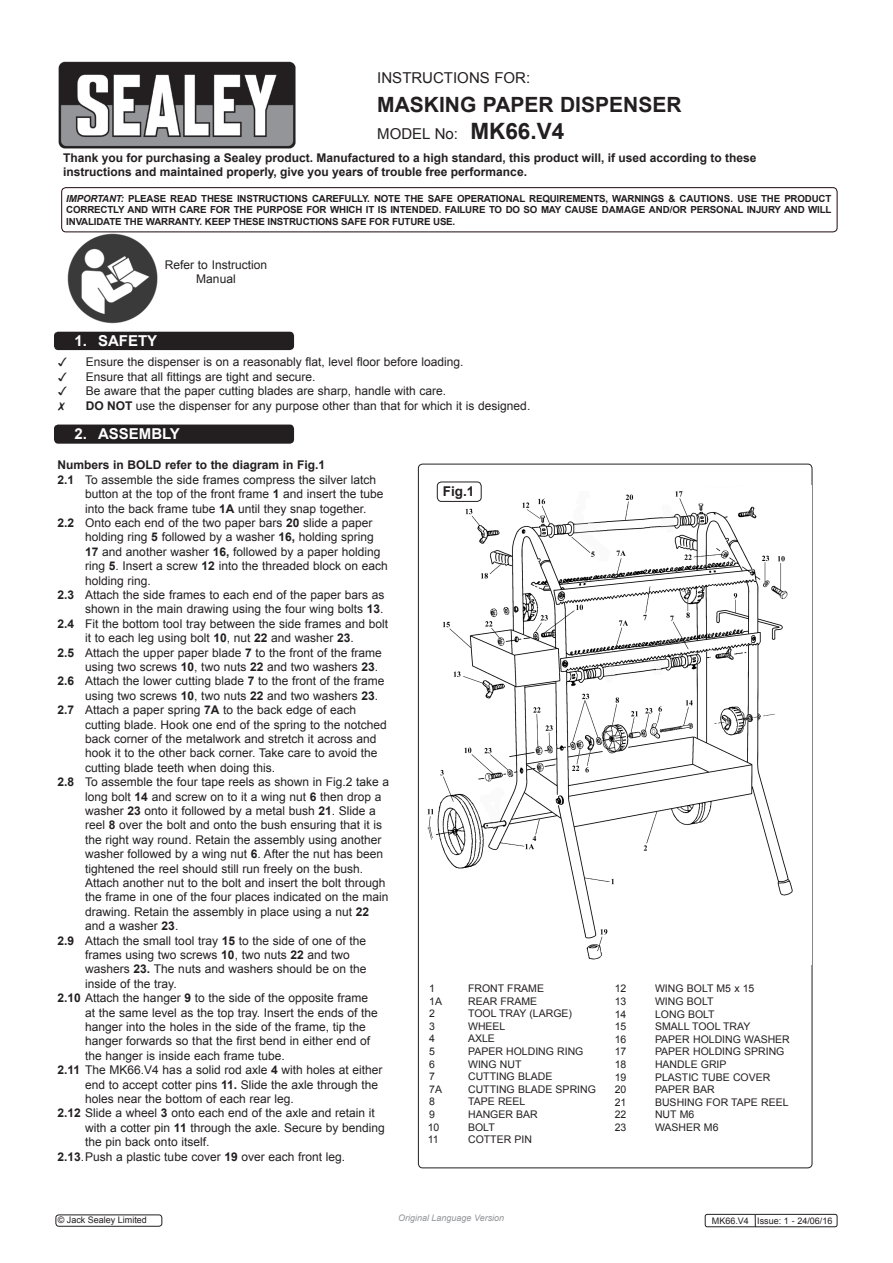
<style>
.page{position:relative;width:893px;height:1263px;background:#fff}
.page>*{position:absolute;margin:0;border:0;box-sizing:border-box;transform-origin:0 0}
.t1{font:700 21px "Arial";color:#231f20}
.t2{font:15px "Arial";color:#231f20}
.CHAPTER_HEADER_10poi{font:700 15px "Arial";color:#fff}
.t3{font:700 13.5px "Arial";color:#231f20}
.t4{font:12px/14.4px "Arial";color:#231f20}
.t5{font:700 12px "Arial";color:#231f20}
.t6{font:10.5px "Arial";color:#231f20}
.t7{font:700 9.75px/11.7px "Arial";letter-spacing:-.02em;color:#231f20;text-align:justify}
.t8{font:9px "Arial";color:#231f20}
.t9{font:italic 9px "Arial";color:#939598}
.s1{font-weight:700;font-size:22.5px}
.s2{font-style:italic}
.s3{font-weight:700}
</style>
<div class="page">
<img style="left:62px;top:231px;width:101px;height:93px">
<img style="left:58px;top:61px;width:238px;height:88px">
<div style="left:61px;top:187px;width:776px;height:45px;border:1px solid #200a0e;border-radius:4px"></div>
<div style="left:54px;top:332px;width:240px;height:18px;background:#231f20;border-radius:4px"></div>
<div style="left:54px;top:424px;width:240px;height:20px;background:#231f20;border-radius:4px"></div>
<div style="left:56px;top:1214px;width:106px;height:12px;border:1px solid #231f20;border-radius:3px"></div>
<div style="left:705px;top:1214px;width:132px;height:13px;border:1px solid #231f20;border-radius:2px"></div>
<svg style="left:755px;top:1215px;width:1px;height:12px"></svg>
<img style="left:427px;top:485px;width:366px;height:475px">
<div style="left:437px;top:482px;width:45px;height:20px;border:1px solid #231f20;border-radius:4px"></div>
<p class="t2" style="left:377px;top:68px;width:154px">INSTRUCTIONS FOR:</p>
<p class="t1" style="left:377px;top:91px;width:306px">MASKING PAPER DISPENSER</p>
<p class="t2" style="left:377px;top:124px;width:188px">MODEL No: <span class="s1">MK66.V4</span></p>
<p class="t5" style="left:63px;top:149px;width:695px">Thank you for purchasing a Sealey product. Manufactured to a high standard, this product will, if used according to these</p>
<p class="t5" style="left:63px;top:164px;width:465px">instructions and maintained properly, give you years of trouble free performance.</p>
<p class="t7" style="left:66px;top:193px;width:767px"><span class="s2">IMPORTANT:</span> PLEASE READ THESE INSTRUCTIONS CAREFULLY. NOTE THE SAFE OPERATIONAL REQUIREMENTS, WARNINGS &amp; CAUTIONS. USE THE PRODUCT CORRECTLY AND WITH CARE FOR THE PURPOSE FOR WHICH IT IS INTENDED. FAILURE TO DO SO MAY CAUSE DAMAGE AND/OR PERSONAL INJURY AND WILL INVALIDATE THE WARRANTY. KEEP THESE INSTRUCTIONS SAFE FOR FUTURE USE.</p>
<p class="t4" style="left:165px;top:258px;width:104px;text-align:center">Refer to Instruction<br>Manual</p>
<p class="CHAPTER_HEADER_10poi" style="left:74px;top:331px;width:84px">1. SAFETY</p>
<p class="t4" style="left:86px;top:355px;width:379px">Ensure the dispenser is on a reasonably flat, level floor before loading.</p>
<p class="t4" style="left:86px;top:370px;width:231px">Ensure that all fittings are tight and secure.</p>
<p class="t4" style="left:86px;top:384px;width:362px">Be aware that the paper cutting blades are sharp, handle with care.</p>
<p class="t4" style="left:86px;top:398px;width:446px"><span class="s3">DO NOT</span> use the dispenser for any purpose other than that for which it is designed.</p>
<p class="CHAPTER_HEADER_10poi" style="left:74px;top:424px;width:107px">2. ASSEMBLY</p>
<p class="t5" style="left:58px;top:457px;width:269px">Numbers in BOLD refer to the diagram in Fig.1</p>
<p class="t4" style="left:85px;top:472px;width:300px;text-indent:-28px"><span class="s3">2.1</span> To assemble the side frames compress the silver latch button at the top of the front frame <span class="s3">1</span> and insert the tube into the back frame tube <span class="s3">1A</span> until they snap together.</p>
<p class="t4" style="left:85px;top:516px;width:304px;text-indent:-28px"><span class="s3">2.2</span> Onto each end of the two paper bars <span class="s3">20</span> slide a paper holding ring <span class="s3">5</span> followed by a washer <span class="s3">16,</span> holding spring <span class="s3">17</span> and another washer <span class="s3">16,</span> followed by a paper holding ring <span class="s3">5</span>. Insert a screw <span class="s3">12</span> into the threaded block on each holding ring.</p>
<p class="t4" style="left:58px;top:588px;width:328px;text-align:right"><span class="s3">2.3</span> Attach the side frames to each end of the paper bars as shown in the main drawing using the four wing bolts <span class="s3">13</span>.</p>
<p class="t4" style="left:58px;top:616px;width:332px;text-align:center"><span class="s3">2.4</span> Fit the bottom tool tray between the side frames and bolt it to each leg using bolt <span class="s3">10</span>, nut <span class="s3">22</span> and washer <span class="s3">23</span>.</p>
<p class="t4" style="left:85px;top:645px;width:298px;text-indent:-28px"><span class="s3">2.5</span> Attach the upper paper blade <span class="s3">7</span> to the front of the frame using two screws <span class="s3">10</span>, two nuts <span class="s3">22</span> and two washers <span class="s3">23</span>.</p>
<p class="t4" style="left:85px;top:674px;width:301px;text-indent:-28px"><span class="s3">2.6</span> Attach the lower cutting blade <span class="s3">7</span> to the front of the frame using two screws <span class="s3">10</span>, two nuts <span class="s3">22</span> and two washers <span class="s3">23</span>.</p>
<p class="t4" style="left:85px;top:703px;width:303px;text-indent:-28px"><span class="s3">2.7</span> Attach a paper spring <span class="s3">7A</span> to the back edge of each cutting blade. Hook one end of the spring to the notched back corner of the metalwork and stretch it across and hook it to the other back corner. Take care to avoid the cutting blade teeth when doing this.</p>
<p class="t4" style="left:85px;top:775px;width:305px;text-indent:-28px"><span class="s3">2.8</span> To assemble the four tape reels as shown in Fig.2 take a long bolt <span class="s3">14</span> and screw on to it a wing nut <span class="s3">6</span> then drop a washer <span class="s3">23</span> onto it followed by a metal bush <span class="s3">21</span>. Slide a reel <span class="s3">8</span> over the bolt and onto the bush ensuring that it is the right way round. Retain the assembly using another washer followed by a wing nut <span class="s3">6</span>. After the nut has been tightened the reel should still run freely on the bush.<br>Attach another nut to the bolt and insert the bolt through the frame in one of the four places indicated on the main drawing. Retain the assembly in place using a nut <span class="s3">22 </span>and a washer <span class="s3">23</span>.</p>
<p class="t4" style="left:85px;top:933px;width:283px;text-indent:-28px"><span class="s3">2.9</span> Attach the small tool tray <span class="s3">15</span> to the side of one of the frames using two screws <span class="s3">10</span>, two nuts <span class="s3">22</span> and two washers <span class="s3">23.</span> The nuts and washers should be on the inside of the tray.</p>
<p class="t4" style="left:58px;top:991px;width:312px"><span class="s3">2.10</span> Attach the hanger <span class="s3">9</span> to the side of the opposite frame</p>
<p class="t4" style="left:85px;top:1005px;width:294px">at the same level as the top tray. Insert the ends of the hanger into the holes in the side of the frame, tip the hanger forwards so that the first bend in either end of the hanger is inside each frame tube.</p>
<p class="t4" style="left:85px;top:1063px;width:299px;text-indent:-28px"><span class="s3">2.11</span> The MK66.V4 has a solid rod axle <span class="s3">4</span> with holes at either end to accept cotter pins <span class="s3">11.</span> Slide the axle through the holes near the bottom of each rear leg.</p>
<p class="t4" style="left:85px;top:1106px;width:301px;text-indent:-28px"><span class="s3">2.12</span> Slide a wheel <span class="s3">3</span> onto each end of the axle and retain it with a cotter pin <span class="s3">11</span> through the axle. Secure by bending the pin back onto itself.</p>
<p class="t4" style="left:58px;top:1149px;width:289px"><span class="s3">2.13</span>.Push a plastic tube cover <span class="s3">19</span> over each front leg.</p>
<p class="t3" style="left:443px;top:482px;width:33px">Fig.1</p>
<p class="t6" style="left:429px;top:981px;width:7px">1</p>
<p class="t6" style="left:468px;top:981px;width:77px">FRONT FRAME</p>
<p class="t6" style="left:429px;top:994px;width:14px">1A</p>
<p class="t6" style="left:468px;top:994px;width:71px">REAR FRAME</p>
<p class="t6" style="left:429px;top:1006px;width:7px">2</p>
<p class="t6" style="left:468px;top:1006px;width:105px">TOOL TRAY (LARGE)</p>
<p class="t6" style="left:429px;top:1019px;width:7px">3</p>
<p class="t6" style="left:468px;top:1019px;width:39px">WHEEL</p>
<p class="t6" style="left:429px;top:1032px;width:7px">4</p>
<p class="t6" style="left:468px;top:1032px;width:28px">AXLE</p>
<p class="t6" style="left:429px;top:1044px;width:7px">5</p>
<p class="t6" style="left:468px;top:1044px;width:117px">PAPER HOLDING RING</p>
<p class="t6" style="left:429px;top:1057px;width:7px">6</p>
<p class="t6" style="left:468px;top:1057px;width:55px">WING NUT</p>
<p class="t6" style="left:429px;top:1069px;width:7px">7</p>
<p class="t6" style="left:468px;top:1069px;width:86px">CUTTING BLADE</p>
<p class="t6" style="left:429px;top:1082px;width:14px">7A</p>
<p class="t6" style="left:468px;top:1082px;width:129px">CUTTING BLADE SPRING</p>
<p class="t6" style="left:429px;top:1095px;width:7px">8</p>
<p class="t6" style="left:468px;top:1095px;width:59px">TAPE REEL</p>
<p class="t6" style="left:429px;top:1107px;width:7px">9</p>
<p class="t6" style="left:468px;top:1107px;width:71px">HANGER BAR</p>
<p class="t6" style="left:428px;top:1120px;width:13px">10</p>
<p class="t6" style="left:468px;top:1120px;width:28px">BOLT</p>
<p class="t6" style="left:428px;top:1132px;width:12px">11</p>
<p class="t6" style="left:468px;top:1132px;width:65px">COTTER PIN</p>
<p class="t6" style="left:615px;top:982px;width:13px">12</p>
<p class="t6" style="left:655px;top:982px;width:101px">WING BOLT M5 x 15</p>
<p class="t6" style="left:615px;top:994px;width:13px">13</p>
<p class="t6" style="left:655px;top:994px;width:60px">WING BOLT</p>
<p class="t6" style="left:615px;top:1007px;width:13px">14</p>
<p class="t6" style="left:655px;top:1007px;width:61px">LONG BOLT</p>
<p class="t6" style="left:615px;top:1019px;width:13px">15</p>
<p class="t6" style="left:655px;top:1019px;width:97px">SMALL TOOL TRAY</p>
<p class="t6" style="left:615px;top:1032px;width:13px">16</p>
<p class="t6" style="left:655px;top:1032px;width:136px">PAPER HOLDING WASHER</p>
<p class="t6" style="left:615px;top:1045px;width:13px">17</p>
<p class="t6" style="left:655px;top:1045px;width:131px">PAPER HOLDING SPRING</p>
<p class="t6" style="left:615px;top:1057px;width:13px">18</p>
<p class="t6" style="left:655px;top:1057px;width:73px">HANDLE GRIP</p>
<p class="t6" style="left:615px;top:1070px;width:13px">19</p>
<p class="t6" style="left:655px;top:1070px;width:117px">PLASTIC TUBE COVER</p>
<p class="t6" style="left:615px;top:1082px;width:13px">20</p>
<p class="t6" style="left:655px;top:1082px;width:61px">PAPER BAR</p>
<p class="t6" style="left:615px;top:1095px;width:13px">21</p>
<p class="t6" style="left:655px;top:1095px;width:135px">BUSHING FOR TAPE REEL</p>
<p class="t6" style="left:615px;top:1108px;width:13px">22</p>
<p class="t6" style="left:655px;top:1108px;width:41px">NUT M6</p>
<p class="t6" style="left:615px;top:1120px;width:13px">23</p>
<p class="t6" style="left:655px;top:1120px;width:65px">WASHER M6</p>
<p class="t9" style="left:398px;top:1212px;width:108px">Original Language Version</p>
<p class="t8" style="left:58px;top:1214px;width:91px">© Jack Sealey Limited</p>
<p class="t8" style="left:712px;top:1215px;width:122px">MK66.V4 Issue: 1 - 24/06/16</p>
</div>
